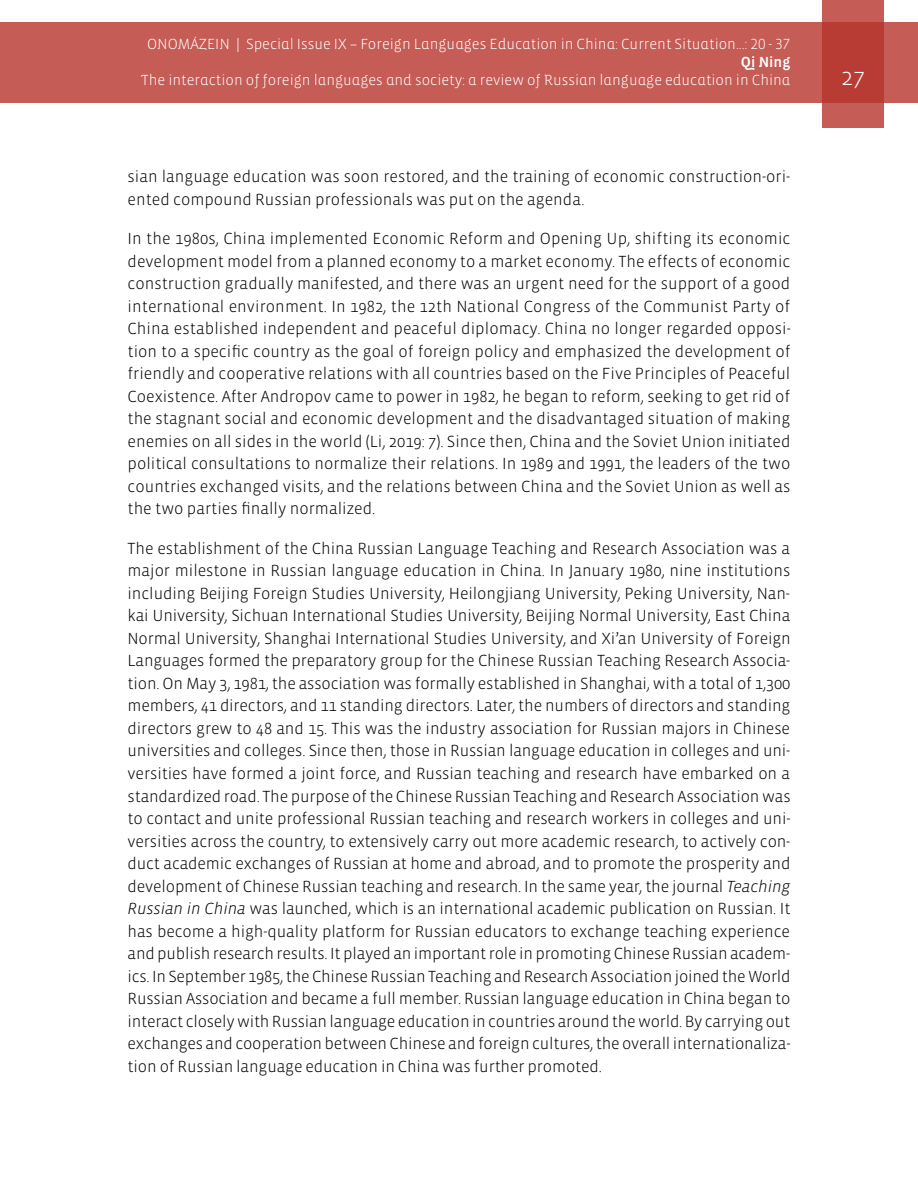
<style>
.page{position:relative;width:918px;height:1188px;background:#fff}
.page>*{position:absolute;margin:0;border:0;box-sizing:border-box;transform-origin:0 0}
.t1{font:300 24px "Vista Sans";color:#fff}
.t2{font:300 16.5px/22.5px "Vista Sans";color:#000;text-align:justify}
.t3{font:300 15px "Vista Sans Alt";color:#fff}
.t4{font:15px "Vista Sans Alt Med";color:#fff}
.s1{font-style:italic}
</style>
<div class="page">
<div style="left:0;top:23px;width:918px;height:80px;background:#c55c56"></div>
<svg style="left:822px;top:0;width:62px;height:128px;background:#bd4740"></svg>
<p class="t3" style="left:147px;top:37px;width:645px">ONOMÁZEIN | Special Issue IX – Foreign Languages Education in China: Current Situation...: 20 - 37</p>
<p class="t4" style="left:741px;top:55px;width:51px">Qi Ning</p>
<p class="t3" style="left:141px;top:73px;width:651px">The interaction of foreign languages and society: a review of Russian language education in China</p>
<h1 class="t1" style="left:841px;top:65px;width:25px">27</h1>
<p class="t2" style="left:128px;top:166px;width:664px">sian language education was soon restored, and the training of economic construction-ori&shy;ented compound Russian professionals was put on the agenda.</p>
<p class="t2" style="left:128px;top:228px;width:665px">In the 1980s, China implemented Economic Reform and Opening Up, shifting its economic development model from a planned economy to a market economy. The effects of economic construction gradually manifested, and there was an urgent need for the support of a good international environment. In 1982, the 12th National Congress of the Communist Party of China established independent and peaceful diplomacy. China no longer regarded opposi&shy;tion to a specific country as the goal of foreign policy and emphasized the development of friendly and cooperative relations with all countries based on the Five Principles of Peaceful Coexistence. After Andropov came to power in 1982, he began to reform, seeking to get rid of the stagnant social and economic development and the disadvantaged situation of making enemies on all sides in the world (Li, 2019: 7). Since then, China and the Soviet Union initiated political consultations to normalize their relations. In 1989 and 1991, the leaders of the two countries exchanged visits, and the relations between China and the Soviet Union as well as the two parties finally normalized.</p>
<p class="t2" style="left:128px;top:537px;width:665px">The establishment of the China Russian Language Teaching and Research Association was a major milestone in Russian language education in China. In January 1980, nine institutions including Beijing Foreign Studies University, Heilongjiang University, Peking University, Nan&shy;kai University, Sichuan International Studies University, Beijing Normal University, East China Normal University, Shanghai International Studies University, and Xi’an University of Foreign Languages formed the preparatory group for the Chinese Russian Teaching Research Associa&shy;tion. On May 3, 1981, the association was formally established in Shanghai, with a total of 1,300 members, 41 directors, and 11 standing directors. Later, the numbers of directors and standing directors grew to 48 and 15. This was the industry association for Russian majors in Chinese universities and colleges. Since then, those in Russian language education in colleges and uni&shy;versities have formed a joint force, and Russian teaching and research have embarked on a standardized road. The purpose of the Chinese Russian Teaching and Research Association was to contact and unite professional Russian teaching and research workers in colleges and uni&shy;versities across the country, to extensively carry out more academic research, to actively con&shy;duct academic exchanges of Russian at home and abroad, and to promote the prosperity and development of Chinese Russian teaching and research. In the same year, the journal <span class="s1">Teaching Russian in China</span> was launched, which is an international academic publication on Russian. It has become a high-quality platform for Russian educators to exchange teaching experience and publish research results. It played an important role in promoting Chinese Russian academ&shy;ics. In September 1985, the Chinese Russian Teaching and Research Association joined the World Russian Association and became a full member. Russian language education in China began to interact closely with Russian language education in countries around the world. By carrying out exchanges and cooperation between Chinese and foreign cultures, the overall internationaliza&shy;tion of Russian language education in China was further promoted.</p>
</div>
